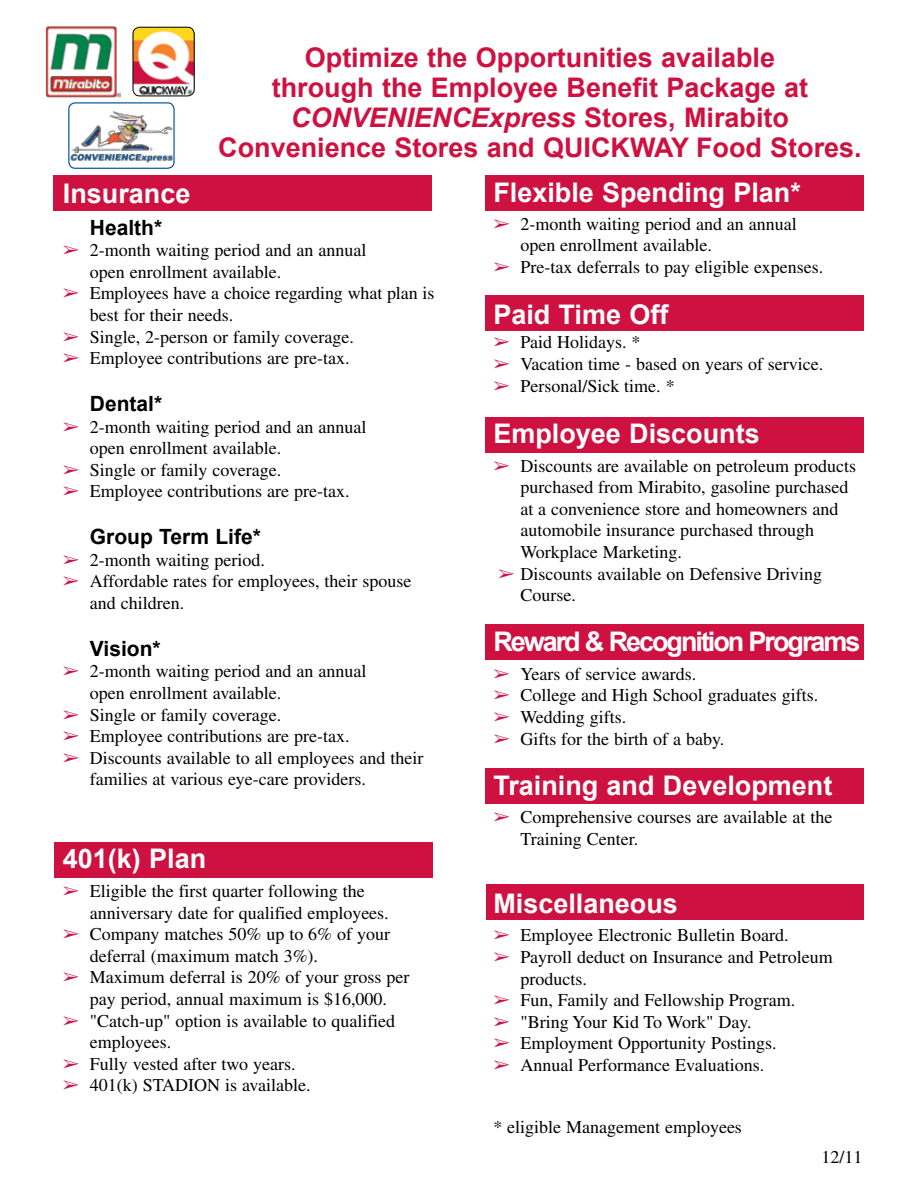
<style>
.page{position:relative;width:918px;height:1188px;background:#fff}
.page>*{position:absolute;margin:0;border:0;box-sizing:border-box;transform-origin:0 0}
.t1{font:700 27px/30px "Arial";color:#ce1141;text-align:center}
.t2{font:700 27px "Arial";color:#fff}
.t3{font:700 27px "Arial";letter-spacing:-.075em;color:#fff}
.t4{font:700 21px "Arial";color:#000}
.t5{font:18px/21.6px "Times";color:#000}
.s1{font-style:italic}
.s2{color:#ce1141}
</style>
<div class="page">
<div style="left:485px;top:768px;width:379px;height:35px;background:#ce1141"></div>
<div style="left:486px;top:417px;width:378px;height:35px;background:#ce1141"></div>
<div style="left:486px;top:884px;width:378px;height:36px;background:#ce1141"></div>
<div style="left:54px;top:842px;width:378px;height:36px;background:#ce1141"></div>
<div style="left:486px;top:176px;width:378px;height:35px;background:#ce1141"></div>
<div style="left:486px;top:625px;width:378px;height:35px;background:#ce1141"></div>
<div style="left:486px;top:295px;width:378px;height:36px;background:#ce1141"></div>
<div style="left:54px;top:176px;width:378px;height:35px;background:#ce1141"></div>
<img style="left:133px;top:27px;width:61px;height:69px">
<div style="left:133px;top:27px;width:61px;height:69px;border:1px solid #000;border-radius:7px"></div>
<img style="left:45px;top:26px;width:76px;height:72px">
<img style="left:70px;top:111px;width:103px;height:52px">
<div style="left:68px;top:102px;width:107px;height:67px;border:1px solid #00539f;border-radius:6px"></div>
<p class="t1" style="left:305px;top:43px;width:472px">Optimize the Opportunities available</p>
<p class="t1" style="left:218px;top:73px;width:645px">through the Employee Benefit Package at<br><span class="s1">CONVENIENCExpress</span> Stores, Mirabito<br>Convenience Stores and QUICKWAY Food Stores.</p>
<p class="t2" style="left:63px;top:176px;width:129px">Insurance</p>
<p class="t4" style="left:90px;top:213px;width:74px">Health*</p>
<p class="t5" style="left:63px;top:239px;width:305px"><span class="s2">➢</span> 2-month waiting period and an annual</p>
<p class="t5" style="left:90px;top:261px;width:193px">open enrollment available.</p>
<p class="t5" style="left:90px;top:282px;width:346px;text-indent:-27px"><span class="s2">➢</span> Employees have a choice regarding what plan is best for their needs.</p>
<p class="t5" style="left:63px;top:326px;width:293px"><span class="s2">➢</span> Single, 2-person or family coverage.</p>
<p class="t5" style="left:63px;top:347px;width:288px"><span class="s2">➢</span> Employee contributions are pre-tax.</p>
<p class="t4" style="left:90px;top:390px;width:74px">Dental*</p>
<p class="t5" style="left:63px;top:416px;width:305px"><span class="s2">➢</span> 2-month waiting period and an annual</p>
<p class="t5" style="left:90px;top:437px;width:193px">open enrollment available.</p>
<p class="t5" style="left:63px;top:459px;width:220px"><span class="s2">➢</span> Single or family coverage.</p>
<p class="t5" style="left:63px;top:480px;width:288px"><span class="s2">➢</span> Employee contributions are pre-tax.</p>
<p class="t4" style="left:90px;top:523px;width:173px">Group Term Life*</p>
<p class="t5" style="left:63px;top:549px;width:204px"><span class="s2">➢</span> 2-month waiting period.</p>
<p class="t5" style="left:90px;top:570px;width:323px;text-indent:-27px"><span class="s2">➢</span> Affordable rates for employees, their spouse and children.</p>
<p class="t4" style="left:90px;top:635px;width:72px">Vision*</p>
<p class="t5" style="left:63px;top:660px;width:305px"><span class="s2">➢</span> 2-month waiting period and an annual</p>
<p class="t5" style="left:90px;top:682px;width:193px">open enrollment available.</p>
<p class="t5" style="left:63px;top:704px;width:220px"><span class="s2">➢</span> Single or family coverage.</p>
<p class="t5" style="left:63px;top:725px;width:288px"><span class="s2">➢</span> Employee contributions are pre-tax.</p>
<p class="t5" style="left:90px;top:747px;width:335px;text-indent:-27px"><span class="s2">➢</span> Discounts available to all employees and their families at various eye-care providers.</p>
<p class="t2" style="left:63px;top:841px;width:145px">401(k) Plan</p>
<p class="t5" style="left:63px;top:880px;width:303px"><span class="s2">➢</span> Eligible the first quarter following the</p>
<p class="t5" style="left:90px;top:902px;width:300px">anniversary date for qualified employees.</p>
<p class="t5" style="left:63px;top:923px;width:329px"><span class="s2">➢</span> Company matches 50% up to 6% of your</p>
<p class="t5" style="left:90px;top:945px;width:230px">deferral (maximum match 3%).</p>
<p class="t5" style="left:63px;top:966px;width:348px;text-align:center"><span class="s2">➢</span> Maximum deferral is 20% of your gross per pay period, annual maximum is $16,000.</p>
<p class="t5" style="left:90px;top:1010px;width:307px;text-indent:-27px"><span class="s2">➢</span> "Catch-up" option is available to qualified employees.</p>
<p class="t5" style="left:63px;top:1053px;width:234px"><span class="s2">➢</span> Fully vested after two years.</p>
<p class="t5" style="left:63px;top:1074px;width:249px"><span class="s2">➢</span> 401(k) STADION is available.</p>
<p class="t2" style="left:493px;top:175px;width:309px">Flexible Spending Plan*</p>
<p class="t5" style="left:493px;top:213px;width:305px"><span class="s2">➢</span> 2-month waiting period and an annual</p>
<p class="t5" style="left:520px;top:234px;width:193px">open enrollment available.</p>
<p class="t5" style="left:493px;top:256px;width:331px"><span class="s2">➢</span> Pre-tax deferrals to pay eligible expenses.</p>
<p class="t2" style="left:493px;top:297px;width:177px">Paid Time Off</p>
<p class="t5" style="left:493px;top:331px;width:149px"><span class="s2">➢</span> Paid Holidays. *</p>
<p class="t5" style="left:493px;top:353px;width:332px"><span class="s2">➢</span> Vacation time - based on years of service.</p>
<p class="t5" style="left:493px;top:375px;width:183px"><span class="s2">➢</span> Personal/Sick time. *</p>
<p class="t2" style="left:493px;top:416px;width:268px">Employee Discounts</p>
<p class="t5" style="left:520px;top:455px;width:337px;text-indent:-27px"><span class="s2">➢</span> Discounts are available on petroleum products purchased from Mirabito, gasoline purchased at a convenience store and homeowners and</p>
<p class="t5" style="left:520px;top:520px;width:295px">automobile insurance purchased through<br>Workplace Marketing.</p>
<p class="t5" style="left:520px;top:563px;width:303px;text-indent:-22px"><span class="s2">➢</span> Discounts available on Defensive Driving<br>Course.</p>
<p class="t3" style="left:493px;top:624px;width:369px">Reward &amp; Recognition Programs</p>
<p class="t5" style="left:493px;top:663px;width:205px"><span class="s2">➢</span> Years of service awards.</p>
<p class="t5" style="left:493px;top:685px;width:326px"><span class="s2">➢</span> College and High School graduates gifts.</p>
<p class="t5" style="left:493px;top:706px;width:135px"><span class="s2">➢</span> Wedding gifts.</p>
<p class="t5" style="left:493px;top:728px;width:232px"><span class="s2">➢</span> Gifts for the birth of a baby.</p>
<p class="t2" style="left:493px;top:767px;width:341px">Training and Development</p>
<p class="t5" style="left:520px;top:806px;width:314px;text-indent:-27px"><span class="s2">➢</span> Comprehensive courses are available at the<br>Training Center.</p>
<p class="t2" style="left:493px;top:886px;width:186px">Miscellaneous</p>
<p class="t5" style="left:493px;top:925px;width:297px"><span class="s2">➢</span> Employee Electronic Bulletin Board.</p>
<p class="t5" style="left:520px;top:946px;width:314px;text-indent:-27px"><span class="s2">➢</span> Payroll deduct on Insurance and Petroleum products.</p>
<p class="t5" style="left:493px;top:989px;width:304px"><span class="s2">➢</span> Fun, Family and Fellowship Program.</p>
<p class="t5" style="left:493px;top:1011px;width:260px"><span class="s2">➢</span> "Bring Your Kid To Work" Day.</p>
<p class="t5" style="left:493px;top:1033px;width:285px"><span class="s2">➢</span> Employment Opportunity Postings.</p>
<p class="t5" style="left:493px;top:1054px;width:272px"><span class="s2">➢</span> Annual Performance Evaluations.</p>
<p class="t5" style="left:493px;top:1116px;width:250px">* eligible Management employees</p>
<p class="t5" style="left:821px;top:1146px;width:43px">12/11</p>
</div>
